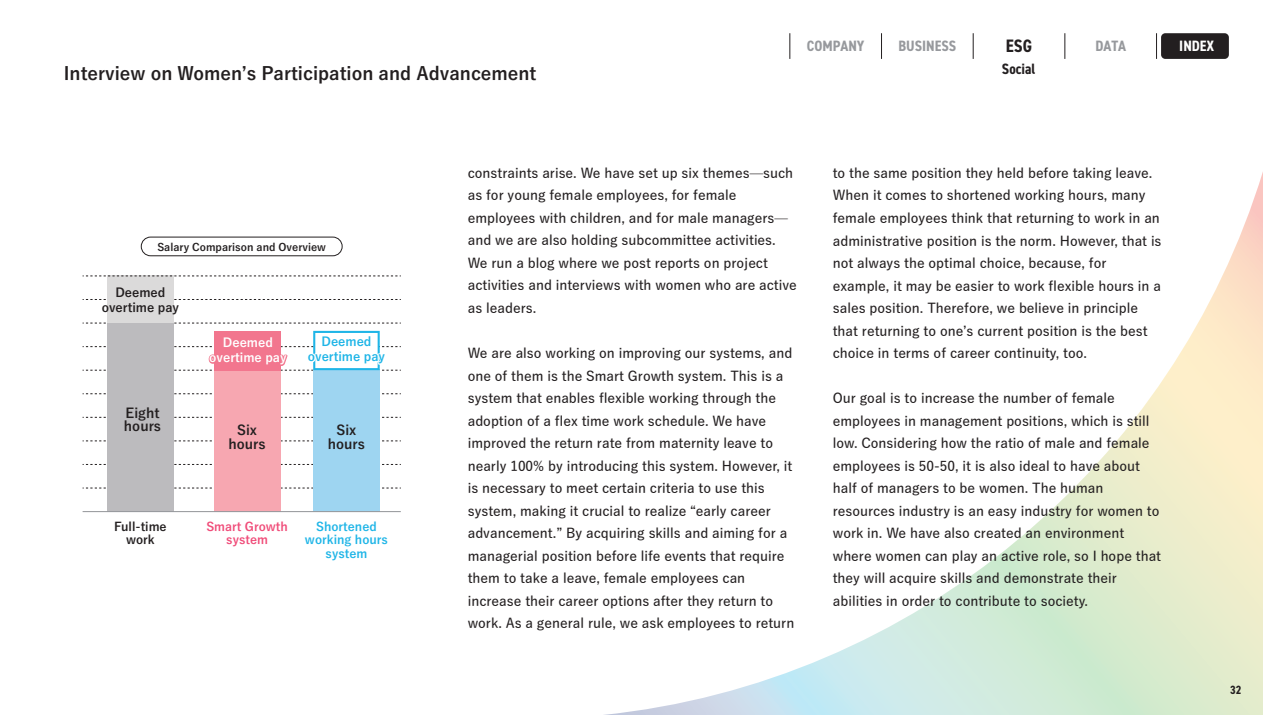
<style>
.page{position:relative;width:1263px;height:715px;background:#fff}
.page>*{position:absolute;margin:0;border:0;box-sizing:border-box;transform-origin:0 0}
.t1{font:700 18px "Yu Go Pr 6 N";color:#231f20}
.t2{font:700 condensed 18px "DIN2014";color:#231f20}
.t3{font:700 condensed 15px "DIN2014";color:#97999d}
.t4{font:700 condensed 15px "DIN2014";color:#231f20}
.t5{font:700 condensed 15px "DIN2014";color:#fff}
.t6{font:600 13.5px/22.5px "Yu Go Pr 6 N";color:#231f20}
.t7{font:700 13.5px/13.5px "Yu Go Pr 6 N";color:#231f20;text-align:center}
.t8{font:700 12.3px/15px "Yu Go Pr 6 N";color:#231f20;text-align:center}
.t9{font:700 12.3px/15px "Yu Go Pr 6 N";color:#fff;text-align:center}
.t10{font:700 12.3px/15px "Yu Go Pr 6 N";color:#1fb5e7;text-align:center}
.t11{font:700 12px/13.5px "Yu Go Pr 6 N";color:#1fb5e7;text-align:center}
.t12{font:700 12px/13.5px "Yu Go Pr 6 N";color:#f04c79;text-align:center}
.t13{font:700 12px/13.5px "Yu Go Pr 6 N";color:#231f20;text-align:center}
.t14{font:700 condensed 12px "DIN2014";color:#231f20}
.t15{font:700 10.5px "Yu Go Pr 6 N";color:#231f20}
</style>
<div class="page">
<svg style="left:83px;top:487px;width:318px;height:1px"></svg>
<svg style="left:83px;top:464px;width:318px;height:1px"></svg>
<svg style="left:83px;top:440px;width:318px;height:1px"></svg>
<svg style="left:83px;top:417px;width:318px;height:1px"></svg>
<svg style="left:83px;top:393px;width:318px;height:1px"></svg>
<svg style="left:83px;top:322px;width:318px;height:1px"></svg>
<svg style="left:83px;top:299px;width:318px;height:1px"></svg>
<div style="left:214px;top:370px;width:66px;height:141px;background:#f7a7b1"></div>
<div style="left:107px;top:323px;width:67px;height:188px;background:#bcbbbe"></div>
<div style="left:107px;top:276px;width:67px;height:47px;background:#dbdada"></div>
<div style="left:313px;top:370px;width:67px;height:141px;background:#9ed5f1"></div>
<svg style="left:613px;top:172px;width:650px;height:542px"></svg>
<svg style="left:83px;top:275px;width:318px;height:1px"></svg>
<svg style="left:83px;top:331px;width:318px;height:39px"></svg>
<div style="left:141px;top:236px;width:201px;height:20px;border:1px solid #231f20;border-radius:9px"></div>
<hr style="left:83px;top:511px;width:318px;height:1px;background:#97999d">
<div style="left:1161px;top:33px;width:68px;height:26px;background:#231f20;border-radius:4px"></div>
<svg style="left:789px;top:33px;width:1px;height:26px"></svg>
<svg style="left:881px;top:33px;width:1px;height:26px"></svg>
<svg style="left:973px;top:33px;width:1px;height:26px"></svg>
<svg style="left:1064px;top:33px;width:1px;height:26px"></svg>
<svg style="left:1156px;top:33px;width:1px;height:26px"></svg>
<h1 class="t1" style="left:64px;top:63px;width:474px">Interview on Womenʼs Participation and Advancement</h1>
<p class="t3" style="left:807px;top:36px;width:59px">COMPANY</p>
<p class="t3" style="left:898px;top:36px;width:59px">BUSINESS</p>
<h1 class="t2" style="left:1006px;top:34px;width:28px">ESG</h1>
<p class="t3" style="left:1095px;top:36px;width:32px">DATA</p>
<p class="t5" style="left:1179px;top:36px;width:37px">INDEX</p>
<p class="t4" style="left:1002px;top:59px;width:35px">Social</p>
<p class="t15" style="left:157px;top:241px;width:170px">Salary Comparison and Overview</p>
<p class="t8" style="left:102px;top:285px;width:79px">Deemed overtime pay</p>
<p class="t7" style="left:124px;top:406px;width:39px;text-align:left">Eight hours</p>
<p class="t9" style="left:209px;top:335px;width:79px">Deemed overtime pay</p>
<p class="t10" style="left:308px;top:334px;width:79px">Deemed overtime pay</p>
<p class="t7" style="left:229px;top:423px;width:39px">Six hours</p>
<p class="t7" style="left:328px;top:423px;width:39px">Six hours</p>
<p class="t13" style="left:114px;top:519px;width:54px">Full-time work</p>
<p class="t12" style="left:206px;top:519px;width:83px">Smart Growth system</p>
<p class="t11" style="left:305px;top:519px;width:84px">Shortened working hours system</p>
<p class="t6" style="left:468px;top:160px;width:331px">constraints arise. We have set up six themes̶such as for young female employees, for female employees with children, and for male managers̶ and we are also holding subcommittee activities.<br>We run a blog where we post reports on project activities and interviews with women who are active as leaders.</p>
<p class="t6" style="left:468px;top:340px;width:328px">We are also working on improving our systems, and one of them is the Smart Growth system. This is a system that enables flexible working through the adoption of a flex time work schedule. We have improved the return rate from maternity leave to nearly 100% by introducing this system. However, it is necessary to meet certain criteria to use this system, making it crucial to realize “early career advancement.” By acquiring skills and aiming for a managerial position before life events that require them to take a leave, female employees can increase their career options after they return to work. As a general rule, we ask employees to return</p>
<p class="t6" style="left:833px;top:160px;width:330px">to the same position they held before taking leave.<br>When it comes to shortened working hours, many female employees think that returning to work in an administrative position is the norm. However, that is not always the optimal choice, because, for example, it may be easier to work flexible hours in a sales position. Therefore, we believe in principle that returning to oneʼs current position is the best choice in terms of career continuity, too.</p>
<p class="t6" style="left:833px;top:385px;width:330px">Our goal is to increase the number of female employees in management positions, which is still low. Considering how the ratio of male and female employees is 50-50, it is also ideal to have about half of managers to be women. The human resources industry is an easy industry for women to work in. We have also created an environment where women can play an active role, so I hope that they will acquire skills and demonstrate their abilities in order to contribute to society.</p>
<p class="t14" style="left:1230px;top:681px;width:13px">32</p>
</div>
